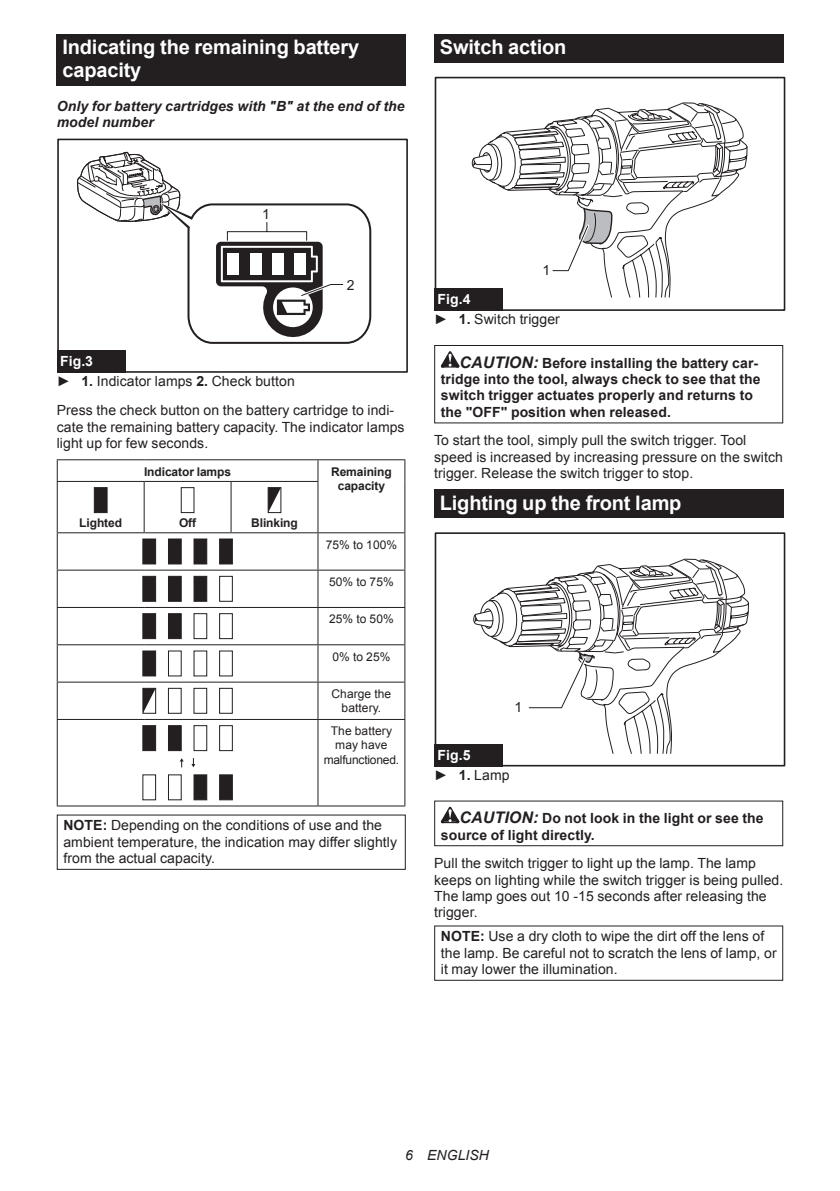
<style>
.page{position:relative;width:840px;height:1191px;background:#fff}
.page>*{position:absolute;margin:0;border:0;box-sizing:border-box;transform-origin:0 0}
.t1{font:700 20px/23.4px "Arial";letter-spacing:-.01em;color:#fff}
.t2{font:14px/16.4px "Arial";letter-spacing:.005em;color:#231f20}
.t3{font:700 14px/16.4px "Arial";letter-spacing:.005em;color:#231f20}
.t4{font:italic 700 14px/16.4px "Arial";letter-spacing:.005em;color:#231f20}
.t5{font:700 14px/20.2px "Arial";color:#fff}
.t6{font:italic 14px "Arial";letter-spacing:.005em;color:#231f20}
.t7{font:12px/14px "Arial";letter-spacing:.005em;color:#231f20;text-align:center}
.t8{font:700 12px/14px "Arial";letter-spacing:-.01em;color:#231f20;text-align:center}
.s1{font-weight:700;color:#fff}
.s2{font-weight:700}
.s3{font-style:italic;font-size:16px}
.s4{font-weight:400;color:#231f20}
.s5{color:#231f20}
</style>
<div class="page">
<div style="left:57px;top:34px;width:348px;height:52px;background:#231f20"></div>
<svg style="left:125px;top:350px;width:1px;height:20px"></svg>
<div style="left:57px;top:139px;width:350px;height:234px;border:2px solid #231f20"></div>
<svg style="left:76px;top:139px;width:296px;height:205px"></svg>
<div style="left:57px;top:350px;width:68px;height:23px;background:#231f20"></div>
<hr style="left:57px;top:459px;width:87px;height:1px;background:#231f20">
<svg style="left:57px;top:460px;width:1px;height:21px"></svg>
<hr style="left:144px;top:459px;width:87px;height:1px;background:#231f20">
<hr style="left:231px;top:459px;width:87px;height:1px;background:#231f20">
<hr style="left:318px;top:459px;width:87px;height:1px;background:#231f20">
<svg style="left:317px;top:460px;width:1px;height:21px"></svg>
<svg style="left:404px;top:460px;width:1px;height:21px"></svg>
<hr style="left:57px;top:481px;width:87px;height:1px;background:#231f20">
<hr style="left:57px;top:482px;width:1px;height:50px;background:#231f20">
<hr style="left:144px;top:481px;width:87px;height:1px;background:#231f20">
<hr style="left:144px;top:482px;width:1px;height:50px;background:#231f20">
<hr style="left:231px;top:481px;width:87px;height:1px;background:#231f20">
<hr style="left:230px;top:482px;width:1px;height:50px;background:#231f20">
<hr style="left:317px;top:482px;width:1px;height:50px;background:#231f20">
<hr style="left:404px;top:481px;width:1px;height:51px;background:#231f20">
<hr style="left:57px;top:532px;width:87px;height:1px;background:#231f20">
<hr style="left:57px;top:533px;width:1px;height:36px;background:#231f20">
<hr style="left:144px;top:532px;width:87px;height:1px;background:#231f20">
<hr style="left:231px;top:532px;width:87px;height:1px;background:#231f20">
<hr style="left:318px;top:532px;width:87px;height:1px;background:#231f20">
<hr style="left:317px;top:533px;width:1px;height:36px;background:#231f20">
<hr style="left:404px;top:533px;width:1px;height:36px;background:#231f20">
<hr style="left:57px;top:569px;width:87px;height:1px;background:#231f20">
<hr style="left:57px;top:570px;width:1px;height:37px;background:#231f20">
<hr style="left:144px;top:569px;width:87px;height:1px;background:#231f20">
<hr style="left:231px;top:569px;width:87px;height:1px;background:#231f20">
<hr style="left:318px;top:569px;width:87px;height:1px;background:#231f20">
<hr style="left:317px;top:570px;width:1px;height:37px;background:#231f20">
<hr style="left:404px;top:570px;width:1px;height:37px;background:#231f20">
<hr style="left:57px;top:607px;width:87px;height:1px;background:#231f20">
<hr style="left:57px;top:608px;width:1px;height:36px;background:#231f20">
<hr style="left:144px;top:607px;width:87px;height:1px;background:#231f20">
<hr style="left:231px;top:607px;width:87px;height:1px;background:#231f20">
<hr style="left:318px;top:607px;width:87px;height:1px;background:#231f20">
<hr style="left:317px;top:608px;width:1px;height:36px;background:#231f20">
<hr style="left:404px;top:608px;width:1px;height:36px;background:#231f20">
<hr style="left:57px;top:644px;width:87px;height:1px;background:#231f20">
<hr style="left:57px;top:645px;width:1px;height:36px;background:#231f20">
<hr style="left:144px;top:644px;width:87px;height:1px;background:#231f20">
<hr style="left:231px;top:644px;width:87px;height:1px;background:#231f20">
<hr style="left:318px;top:644px;width:87px;height:1px;background:#231f20">
<hr style="left:317px;top:645px;width:1px;height:36px;background:#231f20">
<hr style="left:404px;top:645px;width:1px;height:36px;background:#231f20">
<hr style="left:57px;top:681px;width:87px;height:1px;background:#231f20">
<hr style="left:57px;top:682px;width:1px;height:37px;background:#231f20">
<hr style="left:144px;top:681px;width:87px;height:1px;background:#231f20">
<hr style="left:231px;top:681px;width:87px;height:1px;background:#231f20">
<hr style="left:318px;top:681px;width:87px;height:1px;background:#231f20">
<hr style="left:317px;top:682px;width:1px;height:37px;background:#231f20">
<hr style="left:404px;top:682px;width:1px;height:37px;background:#231f20">
<hr style="left:57px;top:719px;width:87px;height:1px;background:#231f20">
<hr style="left:57px;top:720px;width:1px;height:85px;background:#231f20">
<hr style="left:144px;top:719px;width:87px;height:1px;background:#231f20">
<hr style="left:231px;top:719px;width:87px;height:1px;background:#231f20">
<hr style="left:318px;top:719px;width:87px;height:1px;background:#231f20">
<hr style="left:317px;top:720px;width:1px;height:85px;background:#231f20">
<hr style="left:404px;top:720px;width:1px;height:85px;background:#231f20">
<hr style="left:57px;top:805px;width:87px;height:1px;background:#231f20">
<hr style="left:144px;top:805px;width:87px;height:1px;background:#231f20">
<hr style="left:231px;top:805px;width:87px;height:1px;background:#231f20">
<hr style="left:318px;top:805px;width:87px;height:1px;background:#231f20">
<svg style="left:94px;top:487px;width:13px;height:26px"></svg>
<svg style="left:181px;top:487px;width:13px;height:26px"></svg>
<svg style="left:267px;top:487px;width:14px;height:26px"></svg>
<svg style="left:142px;top:538px;width:14px;height:26px"></svg>
<svg style="left:168px;top:538px;width:14px;height:26px"></svg>
<svg style="left:193px;top:538px;width:15px;height:26px"></svg>
<svg style="left:219px;top:538px;width:14px;height:26px"></svg>
<svg style="left:142px;top:576px;width:14px;height:26px"></svg>
<svg style="left:168px;top:576px;width:14px;height:26px"></svg>
<svg style="left:193px;top:576px;width:40px;height:26px"></svg>
<svg style="left:142px;top:613px;width:14px;height:26px"></svg>
<svg style="left:168px;top:613px;width:65px;height:26px"></svg>
<svg style="left:142px;top:650px;width:91px;height:26px"></svg>
<svg style="left:142px;top:688px;width:91px;height:26px"></svg>
<svg style="left:142px;top:725px;width:91px;height:75px"></svg>
<div style="left:57px;top:814px;width:348px;height:56px;border:1px solid #231f20"></div>
<div style="left:434px;top:34px;width:348px;height:29px;background:#231f20"></div>
<div style="left:434px;top:77px;width:350px;height:234px;border:2px solid #231f20"></div>
<svg style="left:471px;top:102px;width:276px;height:209px"></svg>
<div style="left:434px;top:288px;width:68px;height:23px;background:#231f20"></div>
<svg style="left:440px;top:351px;width:19px;height:16px"></svg>
<div style="left:434px;top:345px;width:348px;height:78px;border:1px solid #231f20"></div>
<div style="left:434px;top:489px;width:348px;height:29px;background:#231f20"></div>
<div style="left:434px;top:532px;width:350px;height:234px;border:2px solid #231f20"></div>
<svg style="left:473px;top:558px;width:275px;height:196px"></svg>
<div style="left:434px;top:744px;width:68px;height:22px;background:#231f20"></div>
<svg style="left:440px;top:806px;width:19px;height:17px"></svg>
<div style="left:434px;top:800px;width:348px;height:46px;border:1px solid #231f20"></div>
<h1 class="t1" style="left:62px;top:36px;width:298px">Indicating the remaining battery capacity</h1>
<p class="t4" style="left:57px;top:98px;width:349px">Only for battery cartridges with "B" at the end of the model number</p>
<h1 class="t1" style="left:439px;top:36px;width:128px">Switch action</h1>
<p class="t2" style="left:262px;top:206px;width:9px">1</p>
<p class="t2" style="left:347px;top:277px;width:9px">2</p>
<p class="t2" style="left:57px;top:351px;width:239px;line-height:20.2px"><span class="s1">Fig.3<br></span>► <span class="s2">1.</span> Indicator lamps <span class="s2">2.</span> Check button</p>
<p class="t2" style="left:57px;top:402px;width:349px">Press the check button on the battery cartridge to indi&shy;cate the remaining battery capacity. The indicator lamps light up for few seconds.</p>
<p class="t8" style="left:144px;top:465px;width:88px">Indicator lamps</p>
<p class="t8" style="left:331px;top:465px;width:62px">Remaining capacity</p>
<p class="t8" style="left:79px;top:516px;width:44px">Lighted</p>
<p class="t8" style="left:179px;top:516px;width:19px">Off</p>
<p class="t8" style="left:251px;top:516px;width:48px">Blinking</p>
<p class="t7" style="left:325px;top:537px;width:73px">75% to 100%</p>
<p class="t7" style="left:329px;top:575px;width:66px">50% to 75%</p>
<p class="t7" style="left:329px;top:612px;width:66px">25% to 50%</p>
<p class="t7" style="left:332px;top:649px;width:59px">0% to 25%</p>
<p class="t7" style="left:331px;top:687px;width:61px">Charge the battery.</p>
<p class="t7" style="left:323px;top:724px;width:77px">The battery may have malfunctioned.</p>
<p class="t2" style="left:63px;top:817px;width:335px"><span class="s2">NOTE:</span> Depending on the conditions of use and the ambient temperature, the indication may differ slightly from the actual capacity.</p>
<p class="t2" style="left:542px;top:262px;width:9px">1</p>
<p class="t2" style="left:434px;top:289px;width:127px;line-height:20.2px"><span class="s1">Fig.4<br></span>► <span class="s2">1.</span> Switch trigger</p>
<p class="t3" style="left:440px;top:355px;width:321px;text-indent:19px"><span class="s3">CAUTION:</span> Before installing the battery car&shy;tridge into the tool, always check to see that the switch trigger actuates properly and returns to the "OFF" position when released.</p>
<p class="t2" style="left:434px;top:432px;width:350px">To start the tool, simply pull the switch trigger. Tool speed is increased by increasing pressure on the switch trigger. Release the switch trigger to stop.</p>
<h1 class="t1" style="left:439px;top:491px;width:243px">Lighting up the front lamp</h1>
<p class="t2" style="left:514px;top:699px;width:9px">1</p>
<p class="t5" style="left:434px;top:745px;width:77px">Fig.5<br><span class="s4">►</span> <span class="s5">1.</span> <span class="s4">Lamp</span></p>
<p class="t3" style="left:440px;top:810px;width:324px;text-indent:19px"><span class="s3">CAUTION:</span> Do not look in the light or see the source of light directly.</p>
<p class="t2" style="left:434px;top:855px;width:350px">Pull the switch trigger to light up the lamp. The lamp keeps on lighting while the switch trigger is being pulled.<br>The lamp goes out 10 -15 seconds after releasing the trigger.</p>
<p class="t2" style="left:440px;top:928px;width:337px"><span class="s2">NOTE:</span> Use a dry cloth to wipe the dirt off the lens of the lamp. Be careful not to scratch the lens of lamp, or it may lower the illumination.</p>
<p class="t6" style="left:405px;top:1146px;width:85px">6 ENGLISH</p>
</div>
